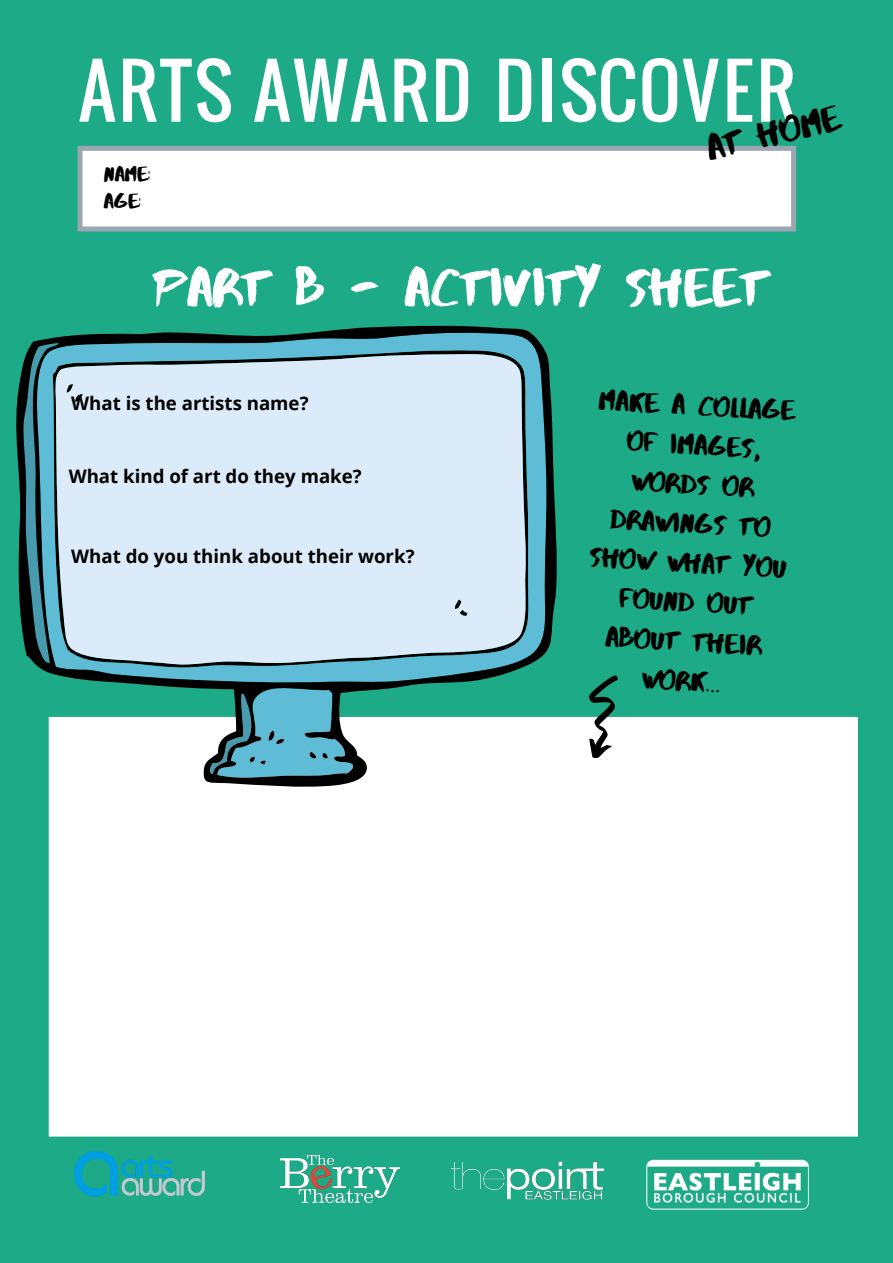
<style>
.page{position:relative;width:893px;height:1263px;background:#1daa86}
.page>*{position:absolute;margin:0;border:0;box-sizing:border-box;transform-origin:0 0}
.t1{font:72px "Oswald";letter-spacing:.035em;color:#fff}
.t2{font:54.3px "Abys";color:#fff}
.t3{font:36px "Abys";color:#000}
.t4{font:28.2px/39.4px "Abys";color:#000;text-align:center}
.t5{font:21px/26.3px "Abys";color:#000}
.t6{font:700 18.67px "Open Sans";color:#000}
</style>
<div class="page">
<svg style="left:78px;top:146px;width:718px;height:85px;background:#f2f4f5"></svg>
<img style="left:74px;top:1151px;width:131px;height:46px">
<img style="left:280px;top:1156px;width:120px;height:46px">
<img style="left:646px;top:1159px;width:163px;height:51px">
<img style="left:450px;top:1161px;width:154px;height:39px">
<div style="left:49px;top:717px;width:809px;height:419px;background:#fff"></div>
<svg style="left:16px;top:326px;width:541px;height:461px;background:#a5c9d1"></svg>
<svg style="left:581px;top:675px;width:47px;height:84px"></svg>
<h1 class="t1" style="left:79px;top:36px;width:718px">ARTS AWARD DISCOVER</h1>
<p class="t3" style="left:702px;top:126px;width:138px;rotate:-13deg">AT HOME</p>
<p class="t5" style="left:104px;top:161px;width:48px">NAME:<br>AGE:</p>
<h2 class="t2" style="left:153px;top:254px;width:616px">PART B - ACTIVITY SHEET</h2>
<p class="t6" style="left:71px;top:390px;width:239px">What is the artists name?</p>
<p class="t6" style="left:69px;top:463px;width:294px">What kind of art do they make?</p>
<p class="t6" style="left:71px;top:543px;width:345px">What do you think about their work?</p>
<p class="t4" style="left:599px;top:380px;width:199px;rotate:3deg">MAKE A COLLAGE<br>OF IMAGES,<br>WORDS OR<br>DRAWINGS TO<br>SHOW WHAT YOU<br>FOUND OUT<br>ABOUT THEIR<br>WORK...</p>
</div>
